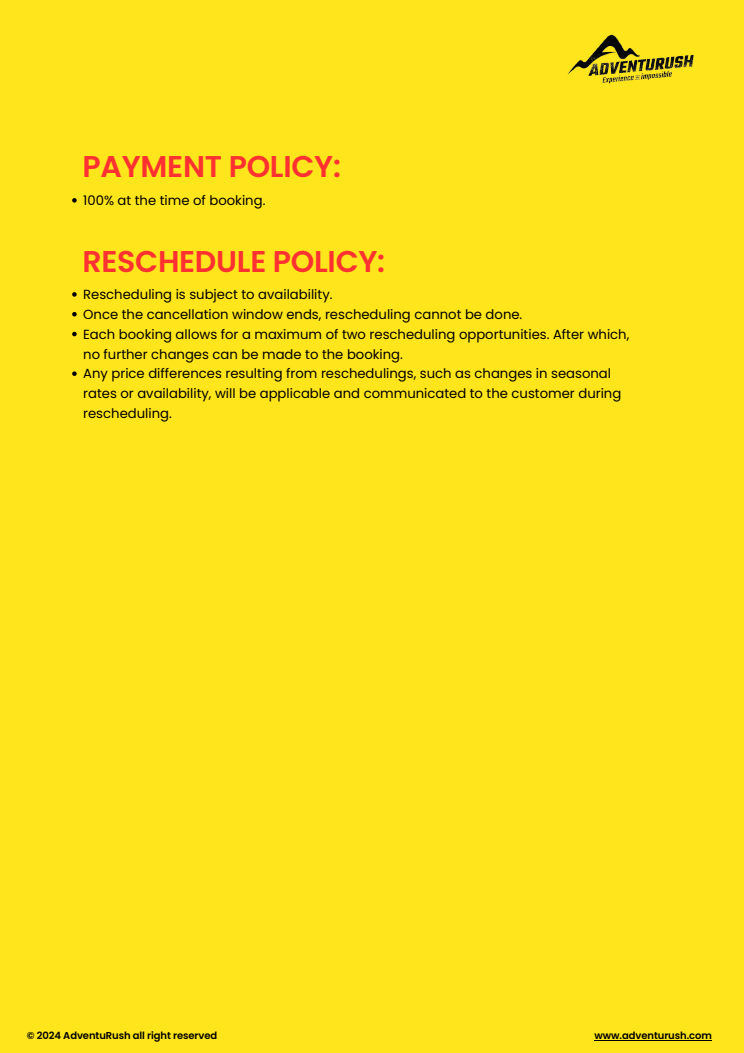
<style>
.page{position:relative;width:744px;height:1053px;background:#fff}
.page>*{position:absolute;margin:0;border:0;box-sizing:border-box;transform-origin:0 0}
.t1{font:600 30px "Poppins";letter-spacing:-.01em;color:#ff3131}
.t2{font:13.2px/19.8px "Poppins";color:#000}
.t3{font:600 10px "Poppins";letter-spacing:-.01em;color:#000}
</style>
<div class="page">
<div style="left:0;top:0;width:744px;height:1052px;background:#ffe51b"></div>
<img style="left:567px;top:34px;width:127px;height:50px">
<hr style="left:595px;top:1039px;width:117px;height:1px;background:#000">
<svg style="left:72px;top:292px;width:5px;height:4px"></svg>
<svg style="left:72px;top:312px;width:5px;height:4px"></svg>
<svg style="left:72px;top:332px;width:5px;height:4px"></svg>
<svg style="left:72px;top:371px;width:5px;height:5px"></svg>
<svg style="left:72px;top:198px;width:5px;height:4px"></svg>
<h1 class="t1" style="left:83px;top:146px;width:260px">PAYMENT POLICY:</h1>
<p class="t2" style="left:83px;top:190px;width:184px">100% at the time of booking.</p>
<h1 class="t1" style="left:83px;top:240px;width:304px">RESCHEDULE POLICY:</h1>
<p class="t2" style="left:83px;top:284px;width:548px">Rescheduling is subject to availability.<br>Once the cancellation window ends, rescheduling cannot be done.<br>Each booking allows for a maximum of two rescheduling opportunities. After which, no further changes can be made to the booking.<br>Any price differences resulting from reschedulings, such as changes in seasonal rates or availability, will be applicable and communicated to the customer during rescheduling.</p>
<p class="t3" style="left:27px;top:1028px;width:192px">© 2024 AdventuRush all right reserved</p>
<p class="t3" style="left:595px;top:1028px;width:119px">www.adventurush.com</p>
</div>
